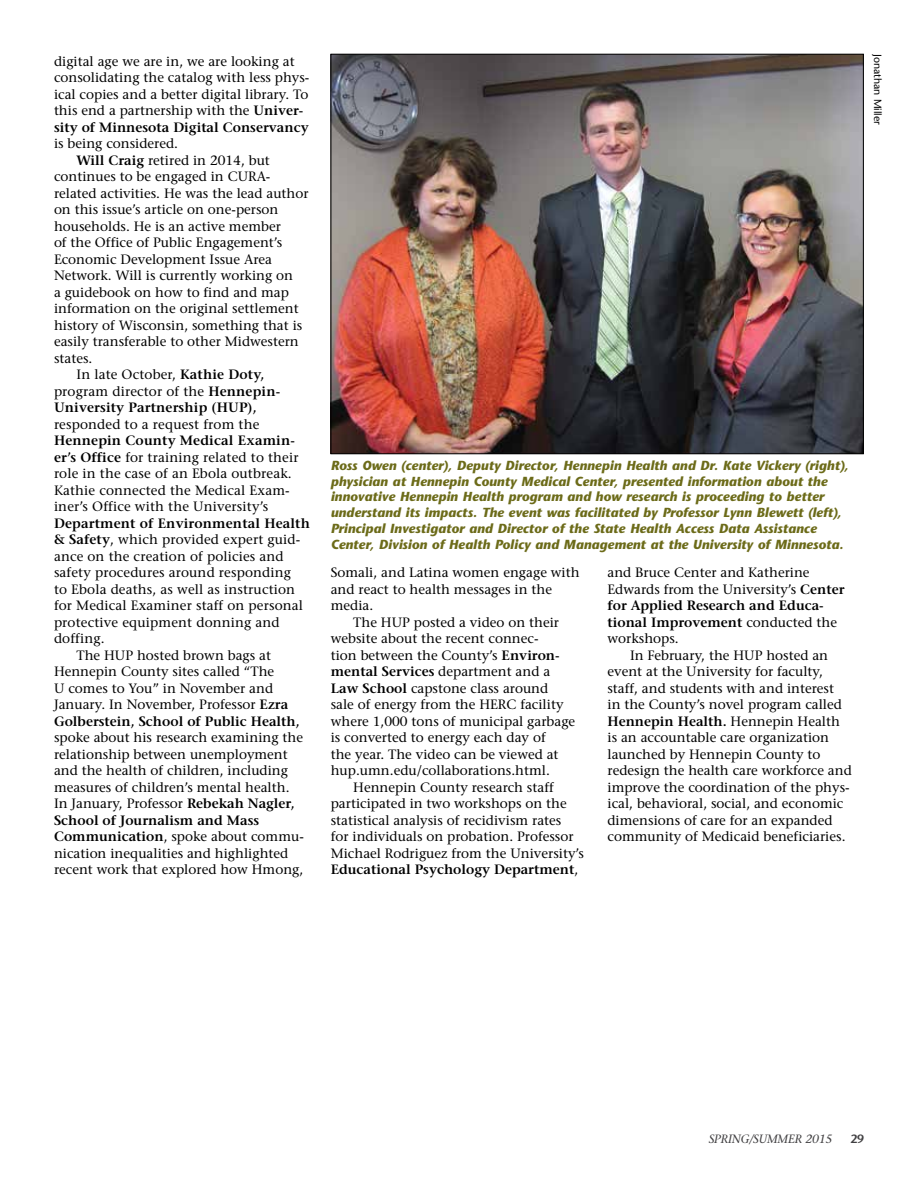
<style>
.page{position:relative;width:918px;height:1188px;background:#fff}
.page>*{position:absolute;margin:0;border:0;box-sizing:border-box;transform-origin:0 0}
.t1{font:13.5px/16.5px "Stone Serif";color:#000}
.t2{font:600 13.5px "Stone Serif";color:#000}
.t3{font:italic 700 13.2px/15.8px "Stone Sans";color:#6c6b19}
.t4{font:italic 12px "Stone Serif";letter-spacing:-.015em;color:#414042}
.t5{font:600 12px "Stone Sans";color:#414042}
.t6{font:10.5px "Stone Sans";color:#000}
.s1{font-weight:600}
.s2{font-weight:400}
</style>
<div class="page">
<img style="left:333px;top:56px;width:529px;height:396px">
<p class="t1" style="left:54px;top:53px;width:257px">digital age we are in, we are looking at consolidating the catalog with less phys&shy;ical copies and a better digital library. To this end a partnership with the <span class="s1">Univer&shy;sity of Minnesota Digital Conservancy</span></p>
<p class="t1" style="left:54px;top:136px;width:126px">is being considered.</p>
<p class="t1" style="left:77px;top:152px;width:195px"><span class="s1">Will Craig</span> retired in 2014, but</p>
<p class="t1" style="left:54px;top:169px;width:218px">continues to be engaged in CURA-</p>
<p class="t1" style="left:54px;top:185px;width:256px">related activities. He was the lead author</p>
<p class="t1" style="left:54px;top:202px;width:226px">on this issue’s article on one-person</p>
<p class="t1" style="left:54px;top:218px;width:228px">households. He is an active member</p>
<p class="t1" style="left:54px;top:235px;width:230px">of the Office of Public Engagement’s</p>
<p class="t1" style="left:54px;top:251px;width:220px">Economic Development Issue Area</p>
<p class="t1" style="left:54px;top:268px;width:241px">Network. Will is currently working on</p>
<p class="t1" style="left:54px;top:284px;width:236px">a guidebook on how to find and map</p>
<p class="t1" style="left:54px;top:301px;width:246px">information on the original settlement</p>
<p class="t1" style="left:54px;top:317px;width:250px">history of Wisconsin, something that is</p>
<p class="t1" style="left:54px;top:334px;width:246px">easily transferable to other Midwestern</p>
<p class="t1" style="left:54px;top:350px;width:40px">states.</p>
<p class="t1" style="left:77px;top:367px;width:189px">In late October, <span class="s1">Kathie Doty,</span></p>
<p class="t1" style="left:54px;top:383px;width:228px">program director of the <span class="s1">Hennepin-</span></p>
<p class="t2" style="left:54px;top:400px;width:204px">University Partnership (HUP),</p>
<p class="t1" style="left:54px;top:416px;width:207px">responded to a request from the</p>
<p class="t1" style="left:54px;top:433px;width:246px"><span class="s1">Hennepin County Medical Examin&shy;er’s Office</span> for training related to their role in the case of an Ebola outbreak.<br>Kathie connected the Medical Exam&shy;iner’s Office with the University’s</p>
<p class="t2" style="left:54px;top:515px;width:257px">Department of Environmental Health</p>
<p class="t1" style="left:54px;top:531px;width:248px"><span class="s1">&amp; Safety</span>, which provided expert guid-</p>
<p class="t1" style="left:54px;top:548px;width:231px">ance on the creation of policies and</p>
<p class="t1" style="left:54px;top:564px;width:239px">safety procedures around responding</p>
<p class="t1" style="left:54px;top:581px;width:243px">to Ebola deaths, as well as instruction</p>
<p class="t1" style="left:54px;top:597px;width:251px">for Medical Examiner staff on personal</p>
<p class="t1" style="left:54px;top:614px;width:227px">protective equipment donning and</p>
<p class="t1" style="left:54px;top:630px;width:52px">doffing.</p>
<p class="t1" style="left:77px;top:647px;width:196px">The HUP hosted brown bags at</p>
<p class="t1" style="left:54px;top:663px;width:222px">Hennepin County sites called “The</p>
<p class="t1" style="left:54px;top:680px;width:221px">U comes to You” in November and</p>
<p class="t1" style="left:54px;top:696px;width:236px">January. In November, Professor <span class="s1">Ezra</span></p>
<p class="t2" style="left:54px;top:713px;width:247px">Golberstein, School of Public Health,</p>
<p class="t1" style="left:54px;top:729px;width:251px">spoke about his research examining the relationship between unemployment and the health of children, including measures of children’s mental health.<br>In January, Professor <span class="s1">Rebekah Nagler, School of Journalism and Mass Communication</span>, spoke about commu&shy;nication inequalities and highlighted recent work that explored how Hmong,</p>
<p class="t6" style="left:884px;top:54px;width:73px;rotate:90deg">Jonathan Miller</p>
<p class="t3" style="left:331px;top:457px;width:519px">Ross Owen (center), Deputy Director, Hennepin Health and Dr. Kate Vickery (right), physician at Hennepin County Medical Center, presented information about the innovative Hennepin Health program and how research is proceeding to better understand its impacts. The event was facilitated by Professor Lynn Blewett (left), Principal Investigator and Director of the State Health Access Data Assistance Center, Division of Health Policy and Management at the University of Minnesota.</p>
<p class="t1" style="left:331px;top:564px;width:250px">Somali, and Latina women engage with</p>
<p class="t1" style="left:331px;top:581px;width:223px">and react to health messages in the</p>
<p class="t1" style="left:331px;top:597px;width:44px">media.</p>
<p class="t1" style="left:353px;top:614px;width:207px">The HUP posted a video on their</p>
<p class="t1" style="left:331px;top:630px;width:209px">website about the recent connec-</p>
<p class="t1" style="left:331px;top:647px;width:231px">tion between the County’s <span class="s1">Environ-</span></p>
<p class="t2" style="left:331px;top:664px;width:221px">mental Services <span class="s2">department and a</span></p>
<p class="t1" style="left:331px;top:680px;width:219px"><span class="s1">Law School</span> capstone class around</p>
<p class="t1" style="left:331px;top:696px;width:234px">sale of energy from the HERC facility</p>
<p class="t1" style="left:331px;top:713px;width:246px">where 1,000 tons of municipal garbage</p>
<p class="t1" style="left:331px;top:729px;width:216px">is converted to energy each day of</p>
<p class="t1" style="left:331px;top:746px;width:229px">the year. The video can be viewed at</p>
<p class="t1" style="left:331px;top:762px;width:221px">hup.umn.edu/collaborations.html.</p>
<p class="t1" style="left:353px;top:779px;width:202px">Hennepin County research staff</p>
<p class="t1" style="left:331px;top:795px;width:238px">participated in two workshops on the</p>
<p class="t1" style="left:331px;top:812px;width:232px">statistical analysis of recidivism rates</p>
<p class="t1" style="left:331px;top:828px;width:244px">for individuals on probation. Professor</p>
<p class="t1" style="left:331px;top:845px;width:255px">Michael Rodriguez from the University’s</p>
<p class="t2" style="left:331px;top:862px;width:249px">Educational Psychology Department<span class="s2">,</span></p>
<p class="t1" style="left:608px;top:564px;width:239px">and Bruce Center and Katherine<br>Edwards from the University’s <span class="s1">Center for Applied Research and Educa&shy;tional Improvement</span> conducted the workshops.</p>
<p class="t1" style="left:608px;top:647px;width:246px;text-indent:23px">In February, the HUP hosted an event at the University for faculty, staff, and students with and interest<br>in the County’s novel program called <span class="s1">Hennepin Health.</span> Hennepin Health is an accountable care organization launched by Hennepin County to redesign the health care workforce and improve the coordination of the phys&shy;ical, behavioral, social, and economic dimensions of care for an expanded community of Medicaid beneficiaries.</p>
<p class="t4" style="left:709px;top:1132px;width:125px">SPRING/SUMMER 2015</p>
<p class="t5" style="left:850px;top:1132px;width:15px">29</p>
</div>
